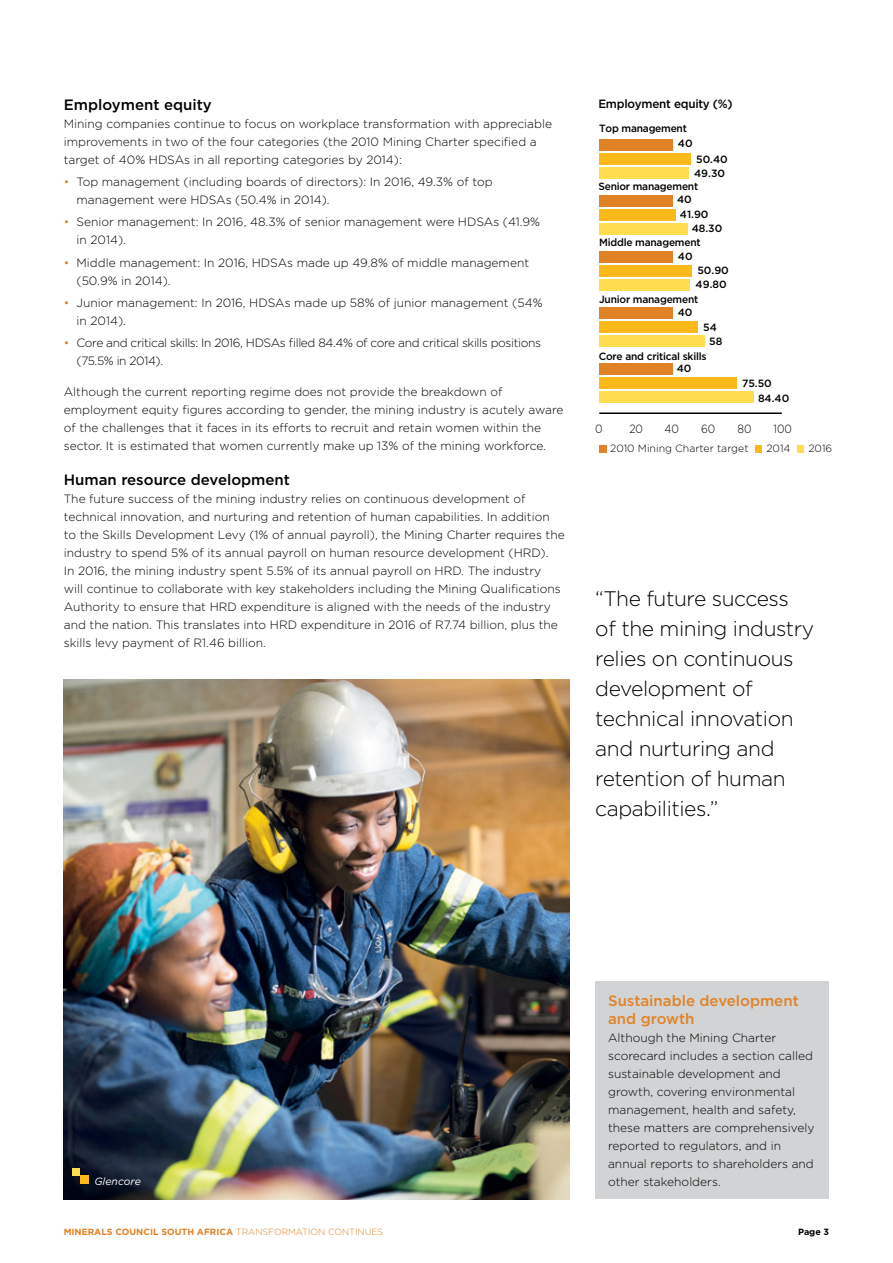
<style>
.page{position:relative;width:893px;height:1263px;background:#fff}
.page>*{position:absolute;margin:0;border:0;box-sizing:border-box;transform-origin:0 0}
.Intro_copy{font:300 21px/30px "Gotham";letter-spacing:-.02em;color:#000}
.Heading_2_2017{font:500 15px "Gotham";color:#000}
.Heading_2_2017-2{font:500 15px/18px "Gotham";color:#e18227}
.Body_Copy_2017{font:300 12px/18px "Gotham";color:#000}
.Body_Copy_2017-2{font:300 12px/18px "Gotham";letter-spacing:-.03em;color:#000}
.t1{font:500 12px "Gotham";letter-spacing:-.02em;color:#000}
.t2{font:300 11.85px "Gotham";color:#000;scale:.88 1}
.t3{font:500 10.5px/14.2px "Gotham";letter-spacing:-.02em;color:#000}
.t4{font:300 10.5px "Gotham";color:#000}
.t5{font:italic 10.5px "Gotham";color:#fff}
.t6{font:700 9px "Gotham";color:#e18227}
.Body_Copy_2017-3{font:700 9px "Gotham";color:#000}
.s1{color:#e18227}
.s2{font-weight:300}
</style>
<div class="page">
<hr style="left:599px;top:412px;width:183px;height:2px;background:#000">
<div style="left:599px;top:391px;width:154px;height:12px;background:#ffdd4f"></div>
<div style="left:599px;top:377px;width:138px;height:12px;background:#fdb91a"></div>
<div style="left:599px;top:363px;width:73px;height:12px;background:#e18227"></div>
<div style="left:599px;top:335px;width:106px;height:12px;background:#ffdd4f"></div>
<div style="left:599px;top:321px;width:99px;height:12px;background:#fdb91a"></div>
<div style="left:599px;top:307px;width:73px;height:12px;background:#e18227"></div>
<div style="left:599px;top:279px;width:91px;height:12px;background:#ffdd4f"></div>
<div style="left:599px;top:265px;width:93px;height:12px;background:#fdb91a"></div>
<div style="left:599px;top:251px;width:73px;height:12px;background:#e18227"></div>
<div style="left:599px;top:223px;width:88px;height:12px;background:#ffdd4f"></div>
<div style="left:599px;top:209px;width:77px;height:12px;background:#fdb91a"></div>
<div style="left:599px;top:195px;width:73px;height:12px;background:#e18227"></div>
<div style="left:599px;top:167px;width:90px;height:12px;background:#ffdd4f"></div>
<div style="left:599px;top:153px;width:92px;height:12px;background:#fdb91a"></div>
<div style="left:599px;top:139px;width:73px;height:12px;background:#e18227"></div>
<div style="left:599px;top:445px;width:7px;height:7px;background:#e18227"></div>
<div style="left:755px;top:445px;width:7px;height:7px;background:#fdb91a"></div>
<div style="left:797px;top:445px;width:7px;height:7px;background:#ffdd4f"></div>
<div style="left:595px;top:982px;width:234px;height:217px;background:#d1d3d4"></div>
<img style="left:64px;top:679px;width:505px;height:520px">
<div style="left:73px;top:1168px;width:7px;height:7px;background:#ffdd4f"></div>
<div style="left:80px;top:1175px;width:9px;height:9px;background:#fdb91a"></div>
<p class="Heading_2_2017" style="left:64px;top:95px;width:150px">Employment equity</p>
<p class="Body_Copy_2017" style="left:64px;top:114px;width:490px">Mining companies continue to focus on workplace transformation with appreciable improvements in two of the four categories (the 2010 Mining Charter specified a target of 40% HDSAs in all reporting categories by 2014):</p>
<p class="Body_Copy_2017" style="left:77px;top:172px;width:418px;text-indent:-13px"><span class="s1">•</span> Top management (including boards of directors): In 2016, 49.3% of top management were HDSAs (50.4% in 2014).</p>
<p class="Body_Copy_2017" style="left:77px;top:213px;width:465px;text-indent:-13px"><span class="s1">•</span> Senior management: In 2016, 48.3% of senior management were HDSAs (41.9% in 2014).</p>
<p class="Body_Copy_2017" style="left:77px;top:253px;width:454px;text-indent:-13px"><span class="s1">•</span> Middle management: In 2016, HDSAs made up 49.8% of middle management (50.9% in 2014).</p>
<p class="Body_Copy_2017" style="left:77px;top:293px;width:468px;text-indent:-13px"><span class="s1">•</span> Junior management: In 2016, HDSAs made up 58% of junior management (54% in 2014).</p>
<p class="Body_Copy_2017-2" style="left:77px;top:333px;width:466px;text-indent:-13px"><span class="s1">•</span> Core and critical skills: In 2016, HDSAs filled 84.4% of core and critical skills positions (75.5% in 2014).</p>
<p class="Body_Copy_2017" style="left:64px;top:382px;width:501px">Although the current reporting regime does not provide the breakdown of employment equity figures according to gender, the mining industry is acutely aware of the challenges that it faces in its efforts to recruit and retain women within the sector. It is estimated that women currently make up 13% of the mining workforce.</p>
<p class="Heading_2_2017" style="left:64px;top:470px;width:228px">Human resource development</p>
<p class="Body_Copy_2017" style="left:64px;top:489px;width:502px">The future success of the mining industry relies on continuous development of technical innovation, and nurturing and retention of human capabilities. In addition to the Skills Development Levy (1% of annual payroll), the Mining Charter requires the industry to spend 5% of its annual payroll on human resource development (HRD).<br>In 2016, the mining industry spent 5.5% of its annual payroll on HRD. The industry<br>will continue to collaborate with key stakeholders including the Mining Qualifications Authority to ensure that HRD expenditure is aligned with the needs of the industry and the nation. This translates into HRD expenditure in 2016 of R7.74 billion, plus the skills levy payment of R1.46 billion.</p>
<p class="t1" style="left:598px;top:97px;width:136px">Employment equity (%)</p>
<p class="t3" style="left:599px;top:121px;width:89px">Top management</p>
<p class="t3" style="left:678px;top:136px;width:16px">40</p>
<p class="t3" style="left:694px;top:152px;width:35px">50.40<br>49.30</p>
<p class="t3" style="left:598px;top:179px;width:101px">Senior management</p>
<p class="t3" style="left:692px;top:206px;width:32px;line-height:14.7px;text-indent:-12px">41.90<br>48.30</p>
<p class="t3" style="left:677px;top:192px;width:16px">40</p>
<p class="t3" style="left:678px;top:235px;width:24px;text-indent:-79px">Middle management<br>40</p>
<p class="t3" style="left:696px;top:264px;width:35px;line-height:13.8px">50.90<br>49.80</p>
<p class="t3" style="left:599px;top:292px;width:101px">Junior management</p>
<p class="t3" style="left:678px;top:305px;width:16px">40</p>
<p class="t3" style="left:703px;top:320px;width:21px;text-align:center">54<br>58</p>
<p class="t3" style="left:677px;top:349px;width:31px;line-height:12.5px;text-indent:-78px">Core and critical skills<br>40</p>
<p class="t3" style="left:758px;top:375px;width:33px;line-height:15px;text-indent:-16px">75.50<br>84.40</p>
<p class="t2" style="left:595px;top:423px;width:10px">0</p>
<p class="t2" style="left:629px;top:423px;width:17px">20</p>
<p class="t2" style="left:665px;top:423px;width:18px">40</p>
<p class="t2" style="left:701px;top:423px;width:18px">60</p>
<p class="t2" style="left:737px;top:423px;width:17px">80</p>
<p class="t2" style="left:774px;top:423px;width:22px">100</p>
<p class="t4" style="left:610px;top:443px;width:140px">2010 Mining Charter target</p>
<p class="t4" style="left:766px;top:443px;width:26px">2014</p>
<p class="t4" style="left:808px;top:443px;width:25px">2016</p>
<p class="Intro_copy" style="left:595px;top:583px;width:220px">“The future success of the mining industry relies on continuous development of technical innovation and nurturing and retention of human capabilities.”</p>
<p class="t1" style="left:598px;top:692px;width:122px">HRD expenditure (%)</p>
<p class="t3" style="left:758px;top:720px;width:8px">5</p>
<p class="t2" style="left:596px;top:779px;width:10px">0</p>
<p class="t2" style="left:628px;top:779px;width:5px">1</p>
<p class="t2" style="left:657px;top:779px;width:9px">2</p>
<p class="t2" style="left:687px;top:779px;width:9px">3</p>
<p class="t2" style="left:717px;top:779px;width:9px">4</p>
<p class="t2" style="left:748px;top:779px;width:9px">5</p>
<p class="t2" style="left:778px;top:779px;width:9px">6</p>
<p class="t4" style="left:610px;top:802px;width:140px">2010 Mining Charter target</p>
<p class="t5" style="left:94px;top:1174px;width:48px">Glencore</p>
<p class="Heading_2_2017-2" style="left:608px;top:992px;width:192px">Sustainable development and growth</p>
<p class="Body_Copy_2017" style="left:608px;top:1029px;width:208px">Although the Mining Charter scorecard includes a section called sustainable development and growth, covering environmental management, health and safety, these matters are comprehensively reported to regulators, and in annual reports to shareholders and other stakeholders.</p>
<p class="t6" style="left:64px;top:1226px;width:321px">MINERALS COUNCIL SOUTH AFRICA <span class="s2">TRANSFORMATION CONTINUES</span></p>
<p class="Body_Copy_2017-3" style="left:798px;top:1226px;width:33px">Page 3</p>
</div>
